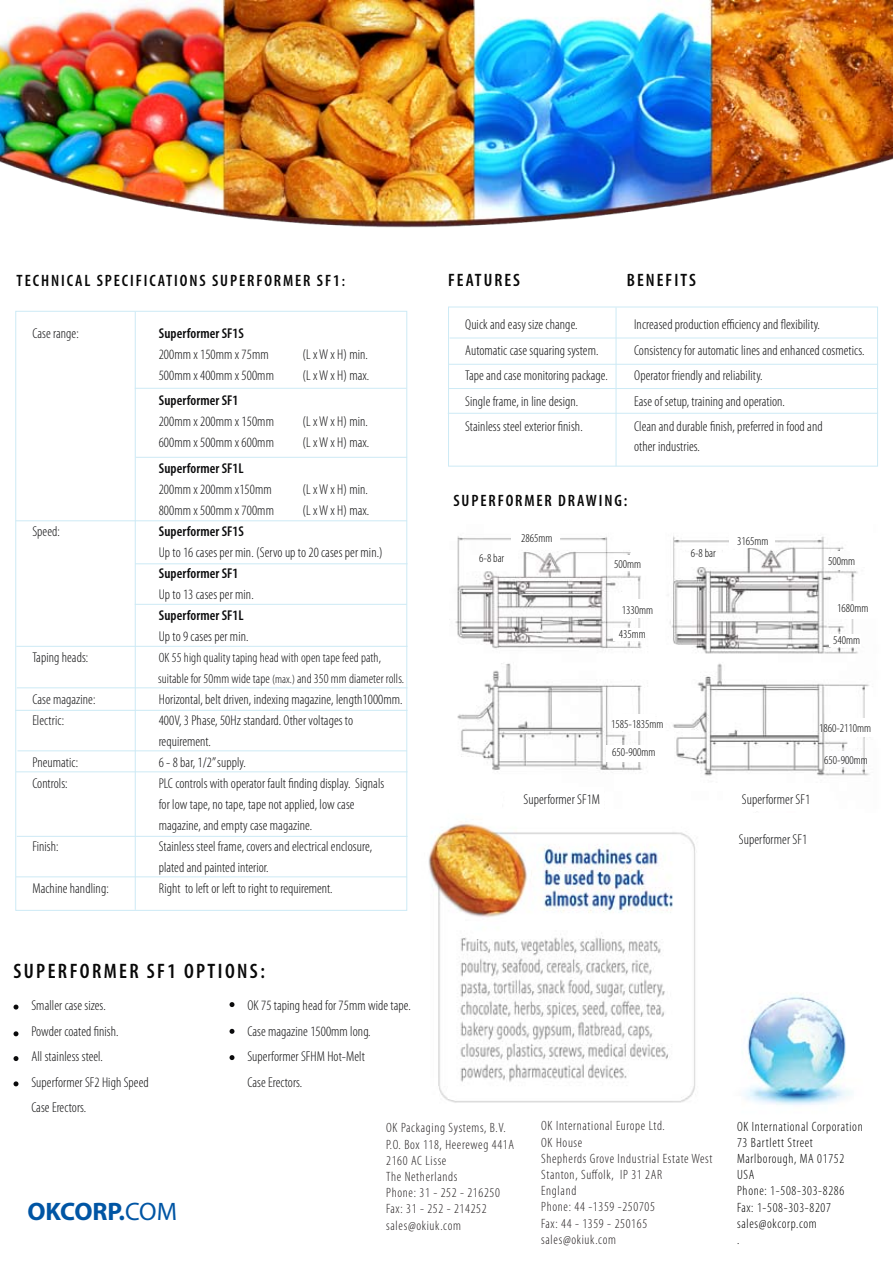
<style>
.page{position:relative;width:893px;height:1263px;background:#fff}
.page>*{position:absolute;margin:0;border:0;box-sizing:border-box;transform-origin:0 0}
.t1{font:700 25.35px "Myriad";color:#0055a4}
.t2{font:600 condensed 21px "Myriad Pro";letter-spacing:.115em;color:#080808}
.t3{font:600 condensed 18px "Myriad Pro";letter-spacing:.115em;color:#080808}
.t4{font:600 condensed 16.5px "Myriad Pro";letter-spacing:.115em;color:#080808}
.t5{font:300 condensed 14.25px/21px "Myriad Pro";letter-spacing:.005em;color:#0b0b0c}
.t6{font:600 condensed 14.25px "Myriad Pro";letter-spacing:.005em;color:#0b0b0c}
.t7{font:300 condensed 13.5px/16.2px "Myriad Pro";letter-spacing:.05em;color:#231f20}
.t8{font:300 condensed 13.5px/16.2px "Myriad Pro";letter-spacing:.05em;color:#000}
.t9{font:300 condensed 13.5px/21px "Myriad Pro";letter-spacing:.005em;color:#0b0b0c}
.t10{font:300 condensed 12px/24.8px "Myriad Pro";color:#000}
.s1{font-size:15px}
.s2{font-size:12px}
.s3{font-weight:400}
</style>
<div class="page">
<img style="left:396px;top:793px;width:299px;height:310px">
<img style="left:744px;top:995px;width:108px;height:110px">
<svg style="left:14px;top:1004px;width:4px;height:5px"></svg>
<svg style="left:14px;top:1031px;width:4px;height:5px"></svg>
<svg style="left:14px;top:1056px;width:4px;height:5px"></svg>
<svg style="left:230px;top:1002px;width:4px;height:5px"></svg>
<svg style="left:230px;top:1029px;width:4px;height:5px"></svg>
<svg style="left:230px;top:1055px;width:4px;height:5px"></svg>
<hr style="left:135px;top:312px;width:1px;height:598px;background:#cdeaf5">
<hr style="left:135px;top:388px;width:271px;height:1px;background:#cdeaf5">
<hr style="left:135px;top:604px;width:272px;height:1px;background:#cdeaf5">
<hr style="left:16px;top:646px;width:391px;height:1px;background:#cdeaf5">
<hr style="left:135px;top:563px;width:272px;height:1px;background:#cdeaf5">
<hr style="left:16px;top:520px;width:391px;height:1px;background:#cdeaf5">
<hr style="left:136px;top:457px;width:271px;height:1px;background:#cdeaf5">
<hr style="left:17px;top:687px;width:390px;height:1px;background:#cdeaf5">
<hr style="left:15px;top:710px;width:392px;height:1px;background:#cdeaf5">
<hr style="left:17px;top:750px;width:390px;height:1px;background:#cdeaf5">
<hr style="left:16px;top:771px;width:391px;height:1px;background:#cdeaf5">
<hr style="left:17px;top:836px;width:390px;height:1px;background:#cdeaf5">
<hr style="left:16px;top:876px;width:391px;height:1px;background:#cdeaf5">
<div style="left:448px;top:307px;width:430px;height:159px;border:1px solid #cdeaf5"></div>
<hr style="left:616px;top:307px;width:1px;height:159px;background:#cdeaf5">
<hr style="left:449px;top:338px;width:428px;height:1px;background:#cdeaf5">
<hr style="left:449px;top:388px;width:429px;height:1px;background:#cdeaf5">
<hr style="left:449px;top:364px;width:429px;height:1px;background:#cdeaf5">
<hr style="left:448px;top:413px;width:430px;height:1px;background:#cdeaf5">
<svg style="left:14px;top:1081px;width:4px;height:5px"></svg>
<div style="left:502px;top:793px;width:99px;height:23px;background:#fff"></div>
<img style="left:449px;top:536px;width:421px;height:277px">
<div style="left:506px;top:787px;width:98px;height:23px;background:#fff"></div>
<div style="left:723px;top:788px;width:98px;height:22px;background:#fff"></div>
<div style="left:512px;top:524px;width:48px;height:20px;background:#fff"></div>
<div style="left:464px;top:556px;width:50px;height:15px;background:#fff"></div>
<div style="left:621px;top:556px;width:21px;height:15px;background:#fff"></div>
<div style="left:624px;top:599px;width:28px;height:18px;background:#fff"></div>
<div style="left:614px;top:628px;width:27px;height:12px;background:#fff"></div>
<div style="left:618px;top:714px;width:36px;height:16px;background:#fff"></div>
<div style="left:607px;top:745px;width:38px;height:16px;background:#fff"></div>
<div style="left:729px;top:527px;width:46px;height:21px;background:#fff"></div>
<div style="left:682px;top:553px;width:45px;height:13px;background:#fff"></div>
<div style="left:833px;top:551px;width:17px;height:19px;background:#fbfbfb"></div>
<div style="left:838px;top:602px;width:30px;height:17px;background:#fff"></div>
<div style="left:830px;top:634px;width:31px;height:12px;background:#fff"></div>
<div style="left:844px;top:718px;width:41px;height:18px;background:#fff"></div>
<div style="left:826px;top:751px;width:35px;height:15px;background:#fdfdfe"></div>
<img style="left:0;top:0;width:893px;height:228px">
<p class="t4" style="left:17px;top:271px;width:330px">TECHNICAL SPECIFICATIONS SUPERFORMER SF1<span class="s1">:</span></p>
<p class="t5" style="left:32px;top:323px;width:48px">Case range:</p>
<p class="t6" style="left:159px;top:325px;width:87px">Superformer SF1S</p>
<p class="t5" style="left:159px;top:344px;width:112px">200mm x 150mm x 75mm</p>
<p class="t5" style="left:302px;top:344px;width:67px">(L x W x H) min.</p>
<p class="t5" style="left:159px;top:365px;width:117px">500mm x 400mm x 500mm</p>
<p class="t5" style="left:302px;top:365px;width:69px">(L x W x H) max.</p>
<p class="t6" style="left:159px;top:393px;width:81px">Superformer SF1</p>
<p class="t5" style="left:159px;top:411px;width:117px">200mm x 200mm x 150mm</p>
<p class="t5" style="left:302px;top:411px;width:67px">(L x W x H) min.</p>
<p class="t5" style="left:159px;top:432px;width:117px">600mm x 500mm x 600mm</p>
<p class="t5" style="left:302px;top:432px;width:69px">(L x W x H) max.</p>
<p class="t6" style="left:159px;top:460px;width:86px">Superformer SF1L</p>
<p class="t5" style="left:159px;top:479px;width:114px">200mm x 200mm x150mm</p>
<p class="t5" style="left:302px;top:479px;width:67px">(L x W x H) min.</p>
<p class="t5" style="left:159px;top:500px;width:117px">800mm x 500mm x 700mm</p>
<p class="t5" style="left:302px;top:500px;width:69px">(L x W x H) max.</p>
<p class="t5" style="left:32px;top:521px;width:29px">Speed:</p>
<p class="t6" style="left:159px;top:523px;width:87px">Superformer SF1S</p>
<p class="t5" style="left:159px;top:542px;width:226px">Up to 16 cases per min. (Servo up to 20 cases per min.)</p>
<p class="t6" style="left:159px;top:565px;width:81px">Superformer SF1</p>
<p class="t5" style="left:159px;top:584px;width:97px">Up to 13 cases per min.</p>
<p class="t6" style="left:159px;top:607px;width:86px">Superformer SF1L</p>
<p class="t5" style="left:159px;top:626px;width:91px">Up to 9 cases per min.</p>
<p class="t5" style="left:32px;top:647px;width:57px">Taping heads:</p>
<p class="t9" style="left:158px;top:647px;width:248px">OK 55 high quality taping head with open tape feed path, suitable for 50mm wide tape <span class="s2">(max.)</span> and 350 mm diameter rolls.</p>
<p class="t5" style="left:32px;top:689px;width:65px">Case magazine:</p>
<p class="t5" style="left:159px;top:689px;width:245px">Horizontal, belt driven, indexing magazine, length1000mm.</p>
<p class="t5" style="left:32px;top:710px;width:33px">Electric:</p>
<p class="t5" style="left:159px;top:710px;width:196px">400V, 3 Phase, 50Hz standard. Other voltages to requirement.</p>
<p class="t5" style="left:32px;top:752px;width:47px">Pneumatic:</p>
<p class="t5" style="left:159px;top:752px;width:89px">6 - 8 bar, 1/2” supply.</p>
<p class="t5" style="left:32px;top:773px;width:37px">Controls:</p>
<p class="t5" style="left:159px;top:773px;width:227px">PLC controls with operator fault finding display. Signals for low tape, no tape, tape not applied, low case magazine, and empty case magazine.</p>
<p class="t5" style="left:32px;top:836px;width:28px">Finish:</p>
<p class="t5" style="left:159px;top:836px;width:215px">Stainless steel frame, covers and electrical enclosure, plated and painted interior.</p>
<p class="t5" style="left:32px;top:878px;width:78px">Machine handling:</p>
<p class="t5" style="left:159px;top:878px;width:175px">Right to left or left to right to requirement.</p>
<h2 class="t2" style="left:13px;top:959px;width:253px">SUPERFORMER SF1 OPTIONS:</h2>
<p class="t5" style="left:31px;top:995px;width:76px">Smaller case sizes.</p>
<p class="t5" style="left:247px;top:995px;width:165px">OK 75 taping head for 75mm wide tape.</p>
<p class="t5" style="left:31px;top:1021px;width:89px">Powder coated finish.</p>
<p class="t5" style="left:247px;top:1021px;width:125px">Case magazine 1500mm long.</p>
<p class="t5" style="left:31px;top:1046px;width:73px">All stainless steel.</p>
<p class="t5" style="left:247px;top:1046px;width:119px">Superformer SFHM Hot-Melt</p>
<p class="t5" style="left:31px;top:1072px;width:119px">Superformer SF2 High Speed</p>
<p class="t5" style="left:247px;top:1072px;width:56px">Case Erectors.</p>
<p class="t5" style="left:31px;top:1097px;width:56px">Case Erectors.</p>
<p class="t3" style="left:448px;top:271px;width:73px">FEATURES</p>
<p class="t3" style="left:627px;top:271px;width:71px">BENEFITS</p>
<p class="t5" style="left:465px;top:314px;width:114px">Quick and easy size change.</p>
<p class="t5" style="left:634px;top:314px;width:187px">Increased production efficiency and flexibility.</p>
<p class="t5" style="left:465px;top:340px;width:135px">Automatic case squaring system.</p>
<p class="t5" style="left:634px;top:340px;width:232px">Consistency for automatic lines and enhanced cosmetics.</p>
<p class="t5" style="left:465px;top:365px;width:144px">Tape and case monitoring package.</p>
<p class="t5" style="left:634px;top:365px;width:130px">Operator friendly and reliability.</p>
<p class="t5" style="left:465px;top:391px;width:115px">Single frame, in line design.</p>
<p class="t5" style="left:634px;top:391px;width:152px">Ease of setup, training and operation.</p>
<p class="t5" style="left:465px;top:416px;width:119px">Stainless steel exterior finish.</p>
<p class="t5" style="left:634px;top:417px;width:190px;line-height:19.5px">Clean and durable finish, preferred in food and other industries.</p>
<p class="t4" style="left:453px;top:492px;width:175px">SUPERFORMER DRAWING:</p>
<p class="t10" style="left:521px;top:526px;width:33px">2865mm</p>
<p class="t10" style="left:737px;top:529px;width:33px">3165mm</p>
<p class="t10" style="left:479px;top:546px;width:26px">6-8 bar</p>
<p class="t10" style="left:614px;top:552px;width:28px">500mm</p>
<p class="t10" style="left:619px;top:597px;width:36px">1330mm<br>435mm</p>
<p class="t10" style="left:691px;top:541px;width:26px">6-8 bar</p>
<p class="t10" style="left:828px;top:549px;width:28px">500mm</p>
<p class="t10" style="left:837px;top:596px;width:33px">1680mm</p>
<p class="t10" style="left:833px;top:627px;width:28px">540mm</p>
<p class="t10" style="left:611px;top:711px;width:54px">1585-1835mm</p>
<p class="t10" style="left:612px;top:740px;width:45px">650-900mm</p>
<p class="t10" style="left:819px;top:716px;width:54px">1860-2110mm</p>
<p class="t10" style="left:824px;top:748px;width:45px">650-900mm</p>
<p class="t5" style="left:523px;top:789px;width:78px">Superformer SF1M</p>
<p class="t5" style="left:742px;top:789px;width:70px">Superformer SF1</p>
<p class="t5" style="left:520px;top:795px;width:78px">Superformer SF1M</p>
<p class="t5" style="left:739px;top:829px;width:70px">Superformer SF1</p>
<h1 class="t1" style="left:27px;top:1198px;width:151px">OKCORP.<span class="s3">COM</span></h1>
<p class="t7" style="left:386px;top:1120px;width:129px">OK Packaging Systems, B.V.<br>P.O. Box 118, Heereweg 441A<br>2160 AC Lisse<br>The Netherlands<br>Phone: 31 - 252 - 216250<br>Fax: 31 - 252 - 214252 sales@okiuk.com</p>
<p class="t7" style="left:541px;top:1118px;width:173px">OK International Europe Ltd.<br>OK House<br>Shepherds Grove Industrial Estate West<br>Stanton, Suffolk, IP 31 2AR<br>England<br>Phone: 44 -1359 -250705<br>Fax: 44 - 1359 - 250165 sales@okiuk.com</p>
<p class="t8" style="left:737px;top:1118px;width:127px">OK International Corporation<br>73 Bartlett Street<br>Marlborough, MA 01752<br>USA<br>Phone: 1-508-303-8286<br>Fax: 1-508-303-8207 sales@okcorp.com<br>.</p>
</div>
